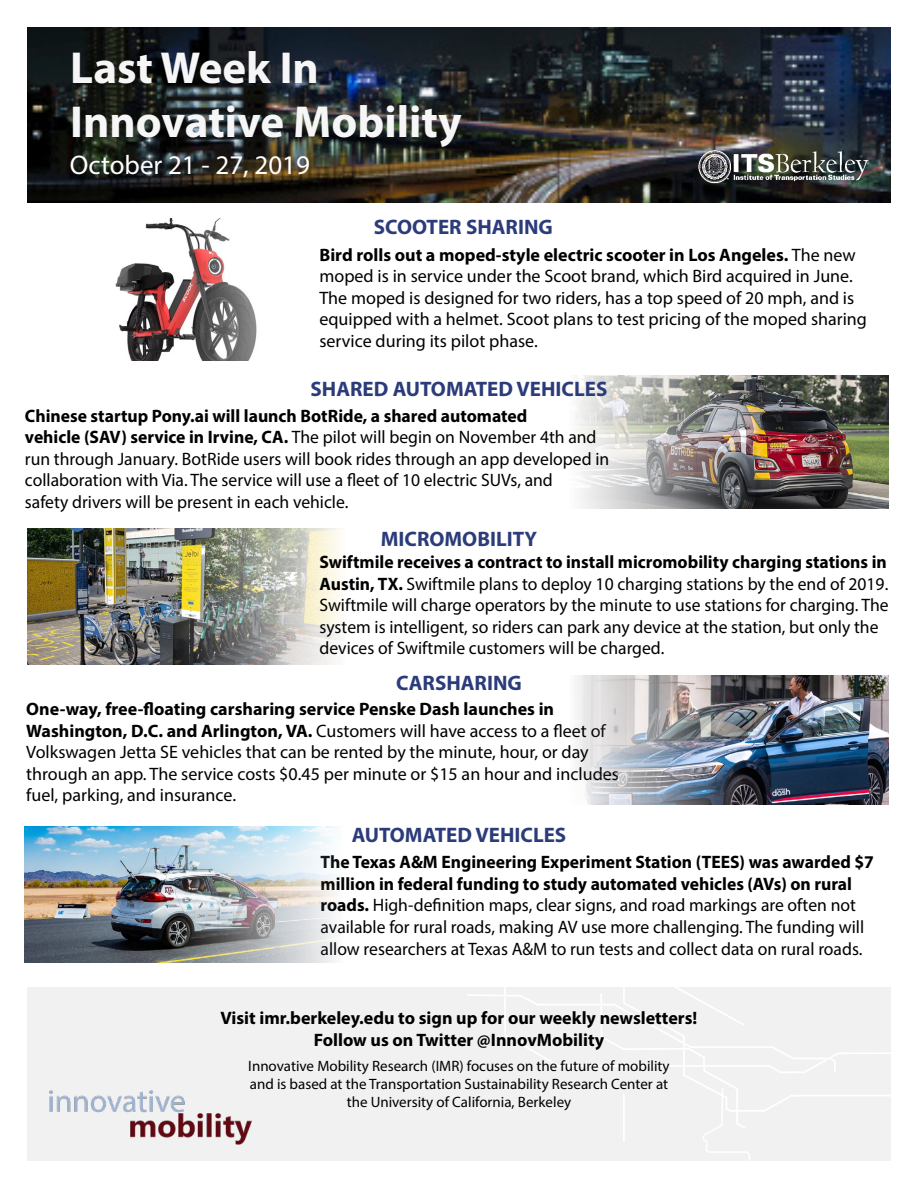
<style>
.page{position:relative;width:918px;height:1188px;background:#fff}
.page>*{position:absolute;margin:0;border:0;box-sizing:border-box;transform-origin:0 0}
.t1{font:700 45px/54px "Myriad Pro";color:#f6f6f6}
.t2{font:27px "Myriad Pro";color:#fff}
.t3{font:700 21px "Myriad Pro";color:#2c3c7a}
.t4{font:18px/21.6px "Myriad Pro";color:#000}
.t5{font:700 18px/21.6px "Myriad Pro";color:#000;text-align:center}
.t6{font:15px/18px "Myriad Pro";color:#000;text-align:center}
.s1{font-weight:700}
</style>
<div class="page">
<img style="left:27px;top:27px;width:864px;height:176px">
<img style="left:575px;top:676px;width:313px;height:128px">
<div style="left:27px;top:988px;width:864px;height:173px;background:#f1f1f1"></div>
<img style="left:49px;top:1090px;width:203px;height:55px">
<img style="left:27px;top:529px;width:314px;height:136px">
<img style="left:115px;top:218px;width:142px;height:143px">
<img style="left:575px;top:376px;width:314px;height:133px">
<svg style="left:467px;top:987px;width:424px;height:174px"></svg>
<hr style="left:623px;top:1094px;width:2px;height:48px;background:#fff">
<img style="left:689px;top:141px;width:190px;height:58px">
<img style="left:24px;top:826px;width:314px;height:136px">
<h1 class="t1" style="left:70px;top:39px;width:393px">Last Week In<br>Innovative Mobility</h1>
<h2 class="t2" style="left:70px;top:148px;width:242px">October 21 - 27, 2019</h2>
<p class="t3" style="left:374px;top:213px;width:180px">SCOOTER SHARING</p>
<p class="t4" style="left:320px;top:243px;width:549px"><span class="s1">Bird rolls out a moped-style electric scooter in Los Angeles.</span> The new moped is in service under the Scoot brand, which Bird acquired in June.<br>The moped is designed for two riders, has a top speed of 20 mph, and is equipped with a helmet. Scoot plans to test pricing of the moped sharing service during its pilot phase.</p>
<p class="t3" style="left:311px;top:375px;width:298px">SHARED AUTOMATED VEHICLES</p>
<p class="t4" style="left:25px;top:404px;width:586px"><span class="s1">Chinese startup Pony.ai will launch BotRide, a shared automated<br>vehicle (SAV) service in Irvine, CA.</span> The pilot will begin on November 4th and run through January. BotRide users will book rides through an app developed in collaboration with Via. The service will use a fleet of 10 electric SUVs, and<br>safety drivers will be present in each vehicle.</p>
<p class="t3" style="left:381px;top:525px;width:158px">MICROMOBILITY</p>
<p class="t4" style="left:319px;top:551px;width:571px"><span class="s1">Swiftmile receives a contract to install micromobility charging stations in Austin, TX.</span> Swiftmile plans to deploy 10 charging stations by the end of 2019.<br>Swiftmile will charge operators by the minute to use stations for charging. The system is intelligent, so riders can park any device at the station, but only the devices of Swiftmile customers will be charged.</p>
<p class="t3" style="left:396px;top:669px;width:127px">CARSHARING</p>
<p class="t4" style="left:26px;top:698px;width:594px"><span class="s1">One-way, free-floating carsharing service Penske Dash launches in Washington, D.C. and Arlington, VA.</span> Customers will have access to a fleet of Volkswagen Jetta SE vehicles that can be rented by the minute, hour, or day through an app. The service costs $0.45 per minute or $15 an hour and includes fuel, parking, and insurance.</p>
<p class="t3" style="left:352px;top:821px;width:216px">AUTOMATED VEHICLES</p>
<p class="t4" style="left:321px;top:851px;width:555px"><span class="s1">The Texas A&amp;M Engineering Experiment Station (TEES) was awarded $7 million in federal funding to study automated vehicles (AVs) on rural roads.</span> High-definition maps, clear signs, and road markings are often not available for rural roads, making AV use more challenging. The funding will allow researchers at Texas A&amp;M to run tests and collect data on rural roads.</p>
<p class="t5" style="left:221px;top:1007px;width:478px">Visit imr.berkeley.edu to sign up for our weekly newsletters!<br>Follow us on Twitter @InnovMobility</p>
<p class="t6" style="left:248px;top:1057px;width:423px">Innovative Mobility Research (IMR) focuses on the future of mobility and is based at the Transportation Sustainability Research Center at the University of California, Berkeley</p>
</div>
